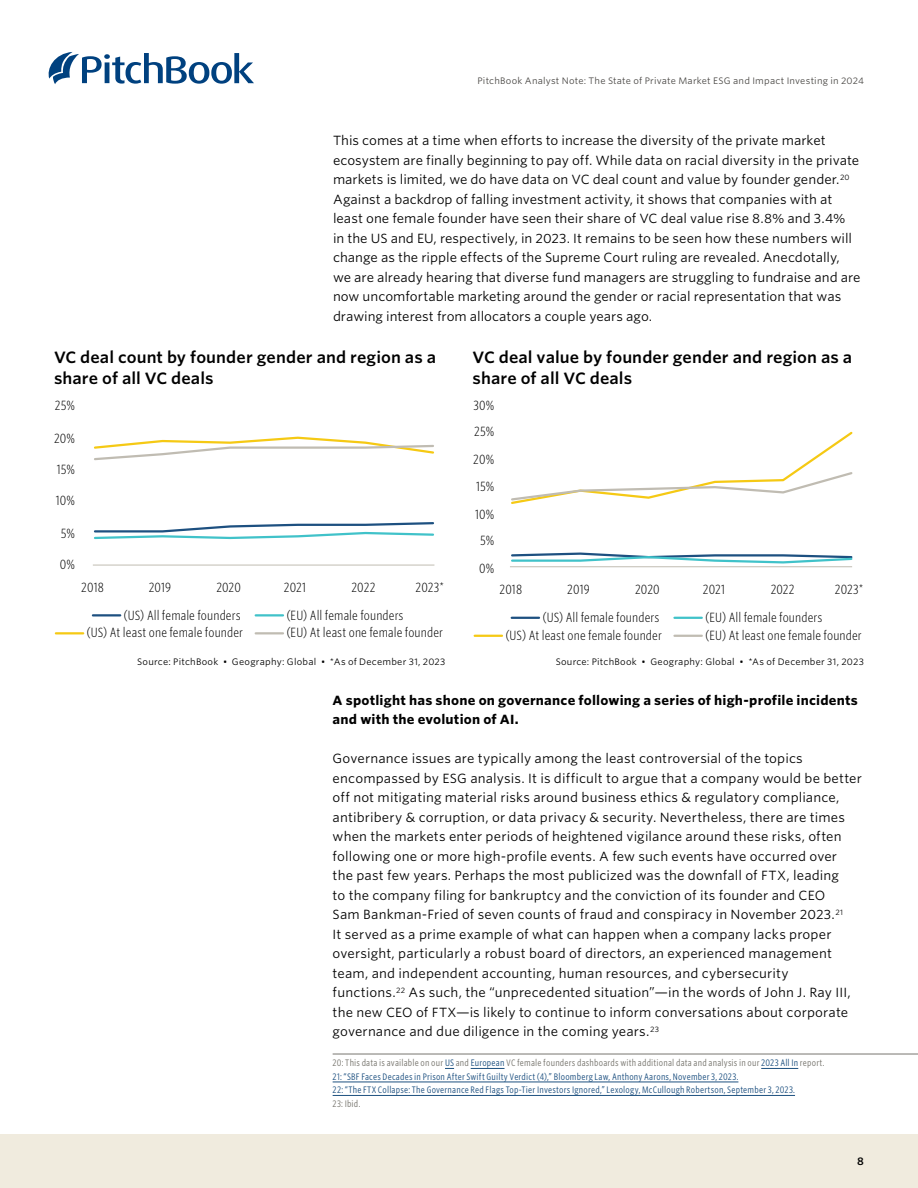
<style>
.page{position:relative;width:918px;height:1188px;background:#fff}
.page>*{position:absolute;margin:0;border:0;box-sizing:border-box;transform-origin:0 0}
.AN_Chart___table_title{font:600 15.75px/21px "Whitney S Sm";letter-spacing:.005em;color:#000}
.AN_Body_copy{font:12.75px/19.5px "Whitney S Sm";letter-spacing:.005em;color:#000}
.t1{font:300 12.75px "Whitney Cond S Sm";letter-spacing:.01em;color:#000}
.AN_Subsection_II{font:700 12.75px/19.5px "Whitney S Sm";letter-spacing:.015em;color:#000}
.t2{font:600 10.5px "Whitney S Sm";color:#000}
.AN_Footnote{font:9px/13.5px "Whitney Cond S Sm";letter-spacing:.02em;color:#1d5080}
.AN_CR_Source_tag{font:9px "Whitney S Sm";letter-spacing:.025em;color:#000}
.t3{font:9px "Whitney S Sm";letter-spacing:.025em;color:#484643}
.s1{color:#78766f}
</style>
<div class="page">
<div style="left:0;top:1134px;width:918px;height:54px;background:#f0ebde"></div>
<svg style="left:49px;top:52px;width:205px;height:32px"></svg>
<hr style="left:510px;top:566px;width:342px;height:1px;background:#c0bcb2">
<svg style="left:511px;top:552px;width:342px;height:12px"></svg>
<svg style="left:511px;top:431px;width:342px;height:73px"></svg>
<hr style="left:512px;top:617px;width:27px;height:2px;background:#1d5080">
<hr style="left:674px;top:617px;width:28px;height:2px;background:#40c2c9">
<hr style="left:475px;top:635px;width:27px;height:2px;background:#f5c914">
<hr style="left:674px;top:635px;width:28px;height:2px;background:#c0bcb2">
<hr style="left:93px;top:565px;width:341px;height:1px;background:#c0bcb2">
<svg style="left:94px;top:522px;width:340px;height:18px"></svg>
<svg style="left:94px;top:436px;width:340px;height:25px"></svg>
<hr style="left:93px;top:614px;width:27px;height:2px;background:#1d5080">
<hr style="left:256px;top:614px;width:27px;height:2px;background:#40c2c9">
<hr style="left:56px;top:632px;width:27px;height:2px;background:#f5c914">
<hr style="left:256px;top:632px;width:27px;height:2px;background:#c0bcb2">
<hr style="left:333px;top:1054px;width:585px;height:1px;background:#78766f">
<hr style="left:471px;top:1068px;width:34px;height:1px;background:#1d5080">
<hr style="left:761px;top:1068px;width:37px;height:1px;background:#1d5080">
<hr style="left:333px;top:1082px;width:405px;height:1px;background:#1d5080">
<hr style="left:333px;top:1095px;width:462px;height:1px;background:#1d5080">
<p class="t3" style="left:478px;top:75px;width:388px">PitchBook Analyst Note: The State of Private Market ESG and Impact Investing in 2024</p>
<p class="AN_Body_copy" style="left:333px;top:131px;width:529px">This comes at a time when efforts to increase the diversity of the private market ecosystem are finally beginning to pay off. While data on racial diversity in the private markets is limited, we do have data on VC deal count and value by founder gender.<sup>20<br></sup>Against a backdrop of falling investment activity, it shows that companies with at least one female founder have seen their share of VC deal value rise 8.8% and 3.4%<br>in the US and EU, respectively, in 2023. It remains to be seen how these numbers will change as the ripple effects of the Supreme Court ruling are revealed. Anecdotally, we are already hearing that diverse fund managers are struggling to fundraise and are now uncomfortable marketing around the gender or racial representation that was drawing interest from allocators a couple years ago.</p>
<p class="AN_Chart___table_title" style="left:54px;top:347px;width:384px">VC deal count by founder gender and region as a share of all VC deals</p>
<p class="t1" style="left:55px;top:397px;width:22px">25%</p>
<p class="t1" style="left:54px;top:430px;width:23px">20%</p>
<p class="t1" style="left:57px;top:461px;width:20px">15%</p>
<p class="t1" style="left:56px;top:492px;width:21px">10%</p>
<p class="t1" style="left:61px;top:525px;width:16px">5%</p>
<p class="t1" style="left:60px;top:556px;width:17px">0%</p>
<p class="t1" style="left:81px;top:579px;width:24px">2018</p>
<p class="t1" style="left:149px;top:579px;width:24px">2019</p>
<p class="t1" style="left:216px;top:579px;width:26px">2020</p>
<p class="t1" style="left:284px;top:579px;width:24px">2021</p>
<p class="t1" style="left:351px;top:579px;width:26px">2022</p>
<p class="t1" style="left:416px;top:579px;width:30px">2023*</p>
<p class="t1" style="left:124px;top:607px;width:119px">(US) All female founders</p>
<p class="t1" style="left:286px;top:607px;width:119px">(EU) All female founders</p>
<p class="t1" style="left:87px;top:625px;width:158px">(US) At least one female founder</p>
<p class="t1" style="left:286px;top:625px;width:158px">(EU) At least one female founder</p>
<p class="AN_CR_Source_tag" style="left:137px;top:655px;width:310px">Source: PitchBook • Geography: Global • *As of December 31, 2023</p>
<p class="AN_Chart___table_title" style="left:472px;top:347px;width:381px">VC deal value by founder gender and region as a share of all VC deals</p>
<p class="t1" style="left:473px;top:397px;width:22px">30%</p>
<p class="t1" style="left:474px;top:424px;width:22px">25%</p>
<p class="t1" style="left:473px;top:452px;width:23px">20%</p>
<p class="t1" style="left:476px;top:478px;width:20px">15%</p>
<p class="t1" style="left:475px;top:506px;width:21px">10%</p>
<p class="t1" style="left:480px;top:532px;width:16px">5%</p>
<p class="t1" style="left:479px;top:560px;width:17px">0%</p>
<p class="t1" style="left:500px;top:582px;width:24px">2018</p>
<p class="t1" style="left:567px;top:582px;width:24px">2019</p>
<p class="t1" style="left:635px;top:582px;width:26px">2020</p>
<p class="t1" style="left:703px;top:582px;width:24px">2021</p>
<p class="t1" style="left:771px;top:582px;width:26px">2022</p>
<p class="t1" style="left:835px;top:582px;width:30px">2023*</p>
<p class="t1" style="left:542px;top:609px;width:119px">(US) All female founders</p>
<p class="t1" style="left:705px;top:609px;width:119px">(EU) All female founders</p>
<p class="t1" style="left:505px;top:627px;width:158px">(US) At least one female founder</p>
<p class="t1" style="left:705px;top:627px;width:158px">(EU) At least one female founder</p>
<p class="AN_CR_Source_tag" style="left:556px;top:655px;width:310px">Source: PitchBook • Geography: Global • *As of December 31, 2023</p>
<p class="AN_Subsection_II" style="left:333px;top:690px;width:527px">A spotlight has shone on governance following a series of high-profile incidents and with the evolution of AI.</p>
<p class="AN_Body_copy" style="left:333px;top:749px;width:531px">Governance issues are typically among the least controversial of the topics encompassed by ESG analysis. It is difficult to argue that a company would be better off not mitigating material risks around business ethics &amp; regulatory compliance, antibribery &amp; corruption, or data privacy &amp; security. Nevertheless, there are times when the markets enter periods of heightened vigilance around these risks, often following one or more high-profile events. A few such events have occurred over<br>the past few years. Perhaps the most publicized was the downfall of FTX, leading<br>to the company filing for bankruptcy and the conviction of its founder and CEO<br>Sam Bankman-Fried of seven counts of fraud and conspiracy in November 2023.<sup>21<br></sup>It served as a prime example of what can happen when a company lacks proper oversight, particularly a robust board of directors, an experienced management team, and independent accounting, human resources, and cybersecurity functions.<sup>22</sup> As such, the “unprecedented situation”—in the words of John J. Ray III, the new CEO of FTX—is likely to continue to inform conversations about corporate governance and due diligence in the coming years.<sup>23</sup></p>
<p class="AN_Footnote" style="left:333px;top:1056px;width:493px"><span class="s1">20: This data is available on our</span> US <span class="s1">and</span> European <span class="s1">VC female founders dashboards with additional data and analysis in our</span> 2023 All In <span class="s1">report.<br></span>21: “SBF Faces Decades in Prison After Swift Guilty Verdict (4),” Bloomberg Law, Anthony Aarons, November 3, 2023.<br>22: “The FTX Collapse: The Governance Red Flags Top-Tier Investors Ignored,” Lexology, McCullough Robertson, September 3, 2023.<br><span class="s1">23: Ibid.</span></p>
<p class="t2" style="left:857px;top:1154px;width:8px">8</p>
</div>
